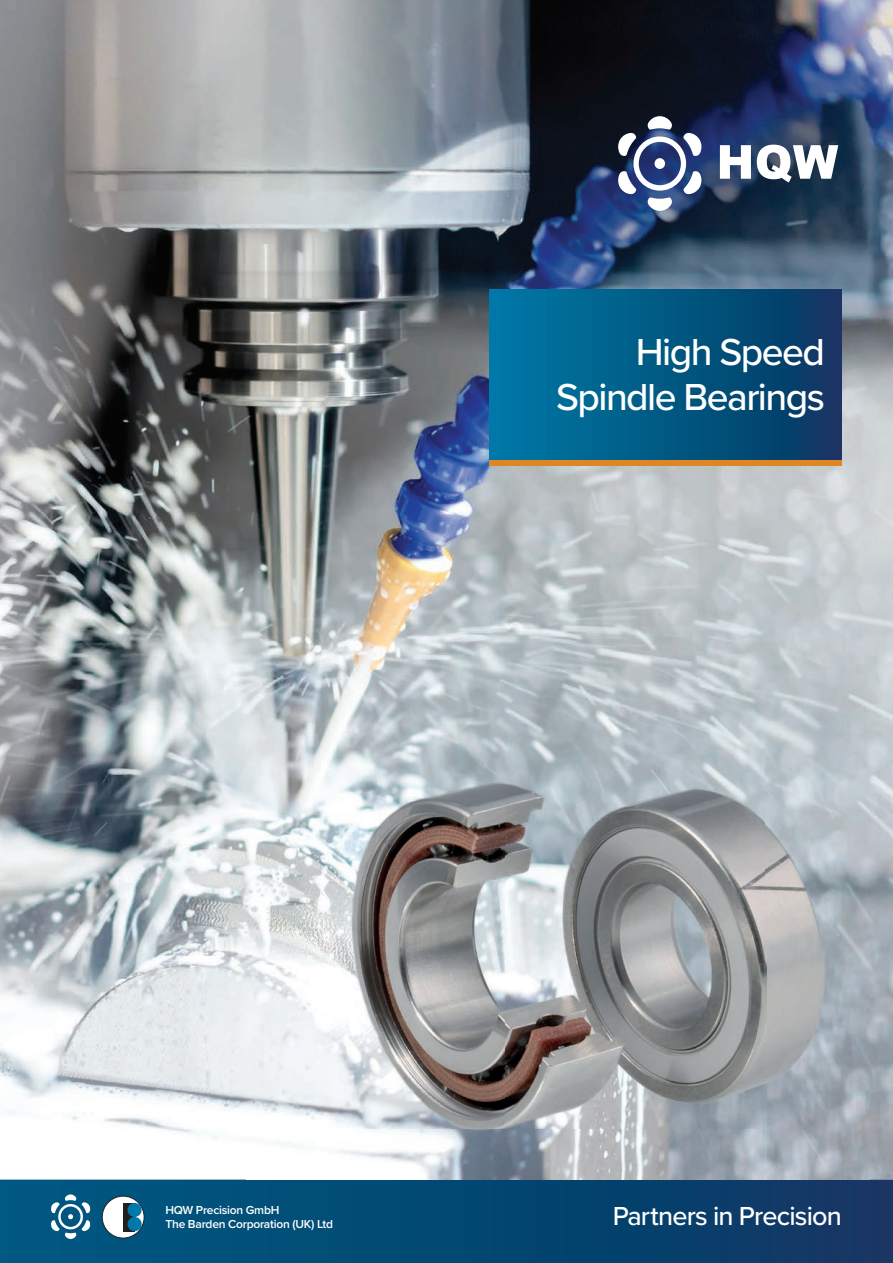
<style>
.page{position:relative;width:893px;height:1263px;background:#fff}
.page>*{position:absolute;margin:0;border:0;box-sizing:border-box;transform-origin:0 0}
.t1{font:500 39px/45px "Proxima Nova";letter-spacing:-.04em;color:#fff;text-align:right}
.t2{font:500 27px "Proxima Nova";letter-spacing:-.03em;color:#fff}
.t3{font:600 12px/14.4px "Proxima Nova";letter-spacing:-.02em;color:#fff}
</style>
<div class="page">
<svg style="left:0;top:1179px;width:893px;height:84px;background:#054772"></svg>
<img style="left:0;top:0;width:893px;height:1179px">
<img style="left:247px;top:733px;width:623px;height:447px">
<svg style="left:51px;top:1194px;width:39px;height:45px"></svg>
<div style="left:102px;top:1196px;width:42px;height:42px;background:#fff;border-radius:50%"></div>
<div style="left:102px;top:1196px;width:43px;height:42px;border:1px solid #231f20;border-radius:50%"></div>
<svg style="left:123px;top:1203px;width:9px;height:28px"></svg>
<div style="left:128px;top:1203px;width:14px;height:14px;background:#0078aa;border-radius:50%"></div>
<div style="left:128px;top:1217px;width:14px;height:14px;background:#0078aa;border-radius:50%"></div>
<svg style="left:489px;top:290px;width:353px;height:170px;background:#025883"></svg>
<div style="left:489px;top:460px;width:353px;height:6px;background:#df8624"></div>
<svg style="left:720px;top:145px;width:118px;height:37px"></svg>
<svg style="left:618px;top:116px;width:84px;height:95px"></svg>
<h1 class="t1" style="left:556px;top:328px;width:270px">High Speed<br>Spindle Bearings</h1>
<p class="t3" style="left:165px;top:1202px;width:169px">HQW Precision GmbH<br>The Barden Corporation (UK) Ltd</p>
<h2 class="t2" style="left:613px;top:1196px;width:231px">Partners in Precision</h2>
</div>
